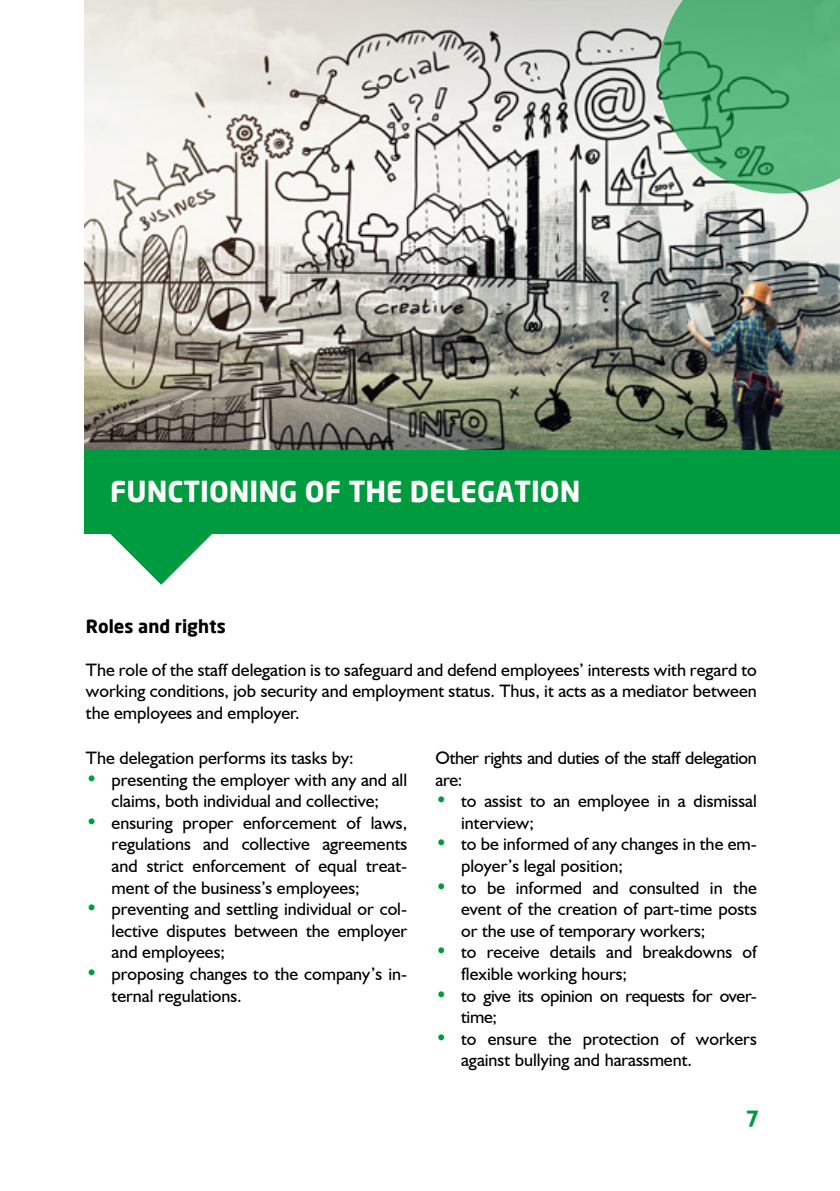
<style>
.page{position:relative;width:840px;height:1191px;background:#fff}
.page>*{position:absolute;margin:0;border:0;box-sizing:border-box;transform-origin:0 0}
.t1{font:700 28.4px "Neo Sans";color:#fff}
.t2{font:700 23.8px "Humanist 521 BT";color:#009b3e}
.t3{font:18px/21.6px "Humanist 521 BT";color:#000}
.t4{font:18px/21.6px "Humanist 521 BT";letter-spacing:-.02em;color:#000}
.t5{font:700 18px "Neo Sans";color:#000}
.s1{font-size:20px;color:#009b3e}
</style>
<div class="page">
<img style="left:84px;top:0;width:755px;height:449px">
<svg style="left:658px;top:0;width:181px;height:193px;background:#64b683"></svg>
<svg style="left:107px;top:533px;width:108px;height:52px"></svg>
<div style="left:84px;top:449px;width:755px;height:84px;background:#009b3e"></div>
<h1 class="t1" style="left:110px;top:473px;width:471px">FUNCTIONING OF THE DELEGATION</h1>
<p class="t5" style="left:86px;top:614px;width:141px">Roles and rights</p>
<p class="t3" style="left:86px;top:658px;width:672px;text-align:justify">The role of the staff delegation is to safeguard and defend employees’ interests with regard to working conditions, job security and employment status. Thus, it acts as a mediator between the employees and employer.</p>
<p class="t3" style="left:86px;top:746px;width:269px">The delegation performs its tasks by:</p>
<p class="t3" style="left:86px;top:768px;width:322px;text-align:center"><span class="s1">•</span> presenting the employer with any and all claims, both individual and collective;</p>
<p class="t3" style="left:111px;top:811px;width:297px;text-align:justify;text-indent:-26px"><span class="s1">•</span> ensuring proper enforcement of laws, regulations and collective agreements and strict enforcement of equal treat&shy;ment of the business’s employees;</p>
<p class="t3" style="left:111px;top:898px;width:297px;text-align:justify;text-indent:-26px"><span class="s1">•</span> preventing and settling individual or col&shy;lective disputes between the employer and employees;</p>
<p class="t3" style="left:111px;top:962px;width:297px;text-indent:-26px"><span class="s1">•</span> proposing changes to the company’s in&shy;ternal regulations.</p>
<p class="t4" style="left:435px;top:746px;width:322px">Other rights and duties of the staff delegation are:</p>
<p class="t3" style="left:461px;top:790px;width:297px;text-indent:-26px"><span class="s1">•</span> to assist to an employee in a dismissal interview;</p>
<p class="t3" style="left:461px;top:833px;width:297px;text-indent:-26px"><span class="s1">•</span> to be informed of any changes in the em&shy;ployer’s legal position;</p>
<p class="t3" style="left:461px;top:876px;width:297px;text-align:justify;text-indent:-26px"><span class="s1">•</span> to be informed and consulted in the event of the creation of part-time posts or the use of temporary workers;</p>
<p class="t3" style="left:461px;top:941px;width:297px;text-indent:-26px"><span class="s1">•</span> to receive details and breakdowns of flexible working hours;</p>
<p class="t4" style="left:461px;top:984px;width:297px;text-indent:-26px"><span class="s1">•</span> to give its opinion on requests for over&shy;time;</p>
<p class="t3" style="left:461px;top:1027px;width:297px;text-indent:-26px"><span class="s1">•</span> to ensure the protection of workers against bullying and harassment.</p>
<h2 class="t2" style="left:745px;top:1104px;width:15px">7</h2>
</div>
